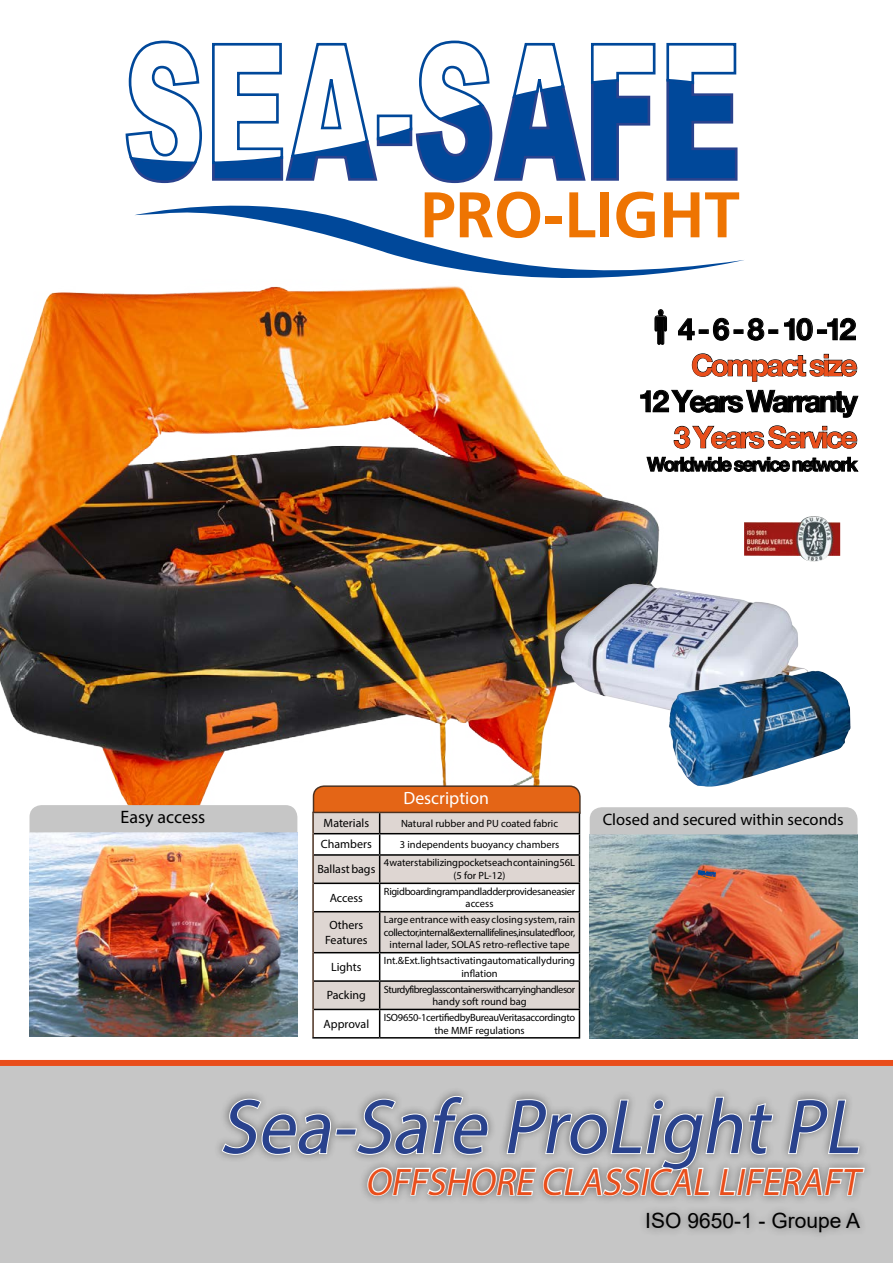
<style>
.page{position:relative;width:893px;height:1263px;background:#fff}
.page>*{position:absolute;margin:0;border:0;box-sizing:border-box;transform-origin:0 0}
.t1{font:italic 78px "Myriad Pro";color:#29428d;scale:.96 1}
.t2{font:700 64.35px "Frutiger";color:#ee7402}
.t3{font:italic 38.4px "Myriad Pro";color:#e94e1b;scale:.96 1}
.t4{font:700 30px "Helvetica Neue LT Pro";letter-spacing:-.09em;color:#000}
.t5{font:700 30px "Helvetica Neue LT Pro";letter-spacing:-.09em;color:#e94e1b}
.t6{font:21px "Arial";color:#000}
.t7{font:700 19.5px "Helvetica Neue LT Pro";letter-spacing:-.09em;color:#000}
.t8{font:18px "Myriad Pro";color:#000}
.t9{font:17.85px "Myriad Pro";color:#fff}
.t10{font:16.5px "Myriad Pro";color:#000}
.t11{font:12px/14.4px "Myriad Pro";color:#000;text-align:center}
.t12{font:10.5px/12.6px "Myriad Pro";letter-spacing:-.01em;color:#000;text-align:center}
.t13{font:10.5px/12.6px "Myriad Pro";letter-spacing:-.05em;color:#000;text-align:center}
.t14{font:10.5px/12.6px "Myriad Pro";letter-spacing:-.03em;color:#000;text-align:center}
.t15{font:10.5px/12.6px "Myriad Pro";letter-spacing:-.035em;color:#000;text-align:center}
</style>
<div class="page">
<div style="left:0;top:1063px;width:893px;height:200px;background:#c6c6c6"></div>
<svg style="left:692px;top:318px;width:86px;height:23px"></svg>
<svg style="left:784px;top:318px;width:72px;height:23px"></svg>
<svg style="left:692px;top:353px;width:166px;height:29px"></svg>
<svg style="left:692px;top:390px;width:166px;height:28px"></svg>
<svg style="left:692px;top:425px;width:166px;height:24px"></svg>
<svg style="left:692px;top:456px;width:166px;height:16px"></svg>
<img style="left:0;top:291px;width:692px;height:618px">
<img style="left:30px;top:832px;width:267px;height:204px">
<img style="left:590px;top:834px;width:268px;height:204px">
<div style="left:30px;top:805px;width:267px;height:27px;background:#c6c6c6"></div>
<div style="left:590px;top:807px;width:268px;height:27px;background:#c6c6c6"></div>
<div style="left:314px;top:912px;width:265px;height:40px;background:#ded6d2"></div>
<svg style="left:312px;top:785px;width:269px;height:127px"></svg>
<hr style="left:314px;top:911px;width:66px;height:1px;background:#000">
<hr style="left:380px;top:911px;width:200px;height:1px;background:#000">
<hr style="left:379px;top:912px;width:1px;height:40px;background:#000">
<hr style="left:579px;top:912px;width:1px;height:40px;background:#000">
<hr style="left:314px;top:952px;width:66px;height:1px;background:#000">
<hr style="left:380px;top:952px;width:200px;height:1px;background:#000">
<svg style="left:314px;top:953px;width:266px;height:84px"></svg>
<hr style="left:312px;top:1037px;width:68px;height:1px;background:#000">
<hr style="left:380px;top:1037px;width:200px;height:1px;background:#000">
<hr style="left:312px;top:812px;width:68px;height:1px;background:#4c3221">
<hr style="left:380px;top:812px;width:200px;height:1px;background:#4c3221">
<hr style="left:312px;top:813px;width:2px;height:21px;background:#4c3221">
<hr style="left:312px;top:834px;width:2px;height:21px;background:#4c3221">
<hr style="left:312px;top:855px;width:2px;height:28px;background:#4c3221">
<hr style="left:312px;top:883px;width:2px;height:29px;background:#4c3221">
<hr style="left:312px;top:912px;width:2px;height:41px;background:#4c3221">
<hr style="left:312px;top:953px;width:2px;height:28px;background:#4c3221">
<hr style="left:312px;top:981px;width:2px;height:28px;background:#4c3221">
<hr style="left:312px;top:1009px;width:2px;height:28px;background:#4c3221">
<svg style="left:697px;top:870px;width:20px;height:10px"></svg>
<svg style="left:135px;top:205px;width:609px;height:86px"></svg>
<svg style="left:125px;top:40px;width:77px;height:144px"></svg>
<svg style="left:212px;top:40px;width:444px;height:144px"></svg>
<svg style="left:666px;top:42px;width:72px;height:139px"></svg>
<div style="left:0;top:1060px;width:893px;height:6px;background:#e94e1b"></div>
<div style="left:213px;top:1087px;width:660px;height:154px;background:#000;opacity:.45"></div>
<svg style="left:220px;top:1095px;width:646px;height:102px"></svg>
<img style="left:560px;top:584px;width:247px;height:139px">
<img style="left:744px;top:516px;width:69px;height:40px">
<img style="left:669px;top:670px;width:182px;height:117px">
<svg style="left:654px;top:309px;width:13px;height:36px"></svg>
<h2 class="t2" style="left:420px;top:177px;width:321px">PRO-LIGHT</h2>
<h3 class="t4" style="left:678px;top:310px;width:180px">4 - 6 - 8 - 10 -12</h3>
<h3 class="t5" style="left:691px;top:346px;width:168px">Compact size</h3>
<h3 class="t4" style="left:638px;top:382px;width:221px">12 Years Warranty</h3>
<h3 class="t5" style="left:674px;top:418px;width:185px">3 Years Service</h3>
<h3 class="t7" style="left:647px;top:452px;width:212px">Worldwide service network</h3>
<h3 class="t8" style="left:121px;top:806px;width:86px">Easy access</h3>
<h3 class="t9" style="left:403px;top:787px;width:87px">Description</h3>
<p class="t11" style="left:324px;top:816px;width:47px">Materials</p>
<p class="t12" style="left:401px;top:817px;width:159px">Natural rubber and PU coated fabric</p>
<h3 class="t10" style="left:603px;top:809px;width:242px">Closed and secured within seconds</h3>
<p class="t11" style="left:321px;top:837px;width:52px">Chambers</p>
<p class="t12" style="left:400px;top:838px;width:161px">3 independents buoyancy chambers</p>
<p class="t11" style="left:317px;top:862px;width:60px">Ballast bags</p>
<p class="t12" style="left:384px;top:856px;width:193px">4 water stabilizing pockets each containing 56L (5 for PL-12)</p>
<p class="t11" style="left:330px;top:890px;width:35px">Access</p>
<p class="t15" style="left:384px;top:885px;width:193px">Rigid boarding ramp and ladder provides an easier access</p>
<p class="t11" style="left:325px;top:918px;width:44px">Others<br>Features</p>
<p class="t12" style="left:384px;top:913px;width:193px">Large entrance with easy closing system, rain collector, internal &amp; external lifelines, insulated floor, internal lader, SOLAS retro-reflective tape</p>
<p class="t11" style="left:331px;top:960px;width:32px">Lights</p>
<p class="t12" style="left:384px;top:954px;width:193px">Int. &amp; Ext. lights activating automatically during inflation</p>
<p class="t11" style="left:327px;top:988px;width:41px">Packing</p>
<p class="t13" style="left:384px;top:982px;width:193px">Sturdy fibre glass containers with carrying handles or handy soft round bag</p>
<p class="t11" style="left:324px;top:1016px;width:47px">Approval</p>
<p class="t14" style="left:384px;top:1011px;width:193px">ISO 9650-1 certified by Bureau Veritas according to the MMF regulations</p>
<h1 class="t1" style="left:219px;top:1079px;width:685px">Sea-Safe ProLightPL</h1>
<h3 class="t3" style="left:365px;top:1158px;width:524px">OFFSHORE CLASSICAL LIFERAFT</h3>
<h3 class="t6" style="left:645px;top:1206px;width:216px">ISO 9650-1 - Groupe A</h3>
</div>
